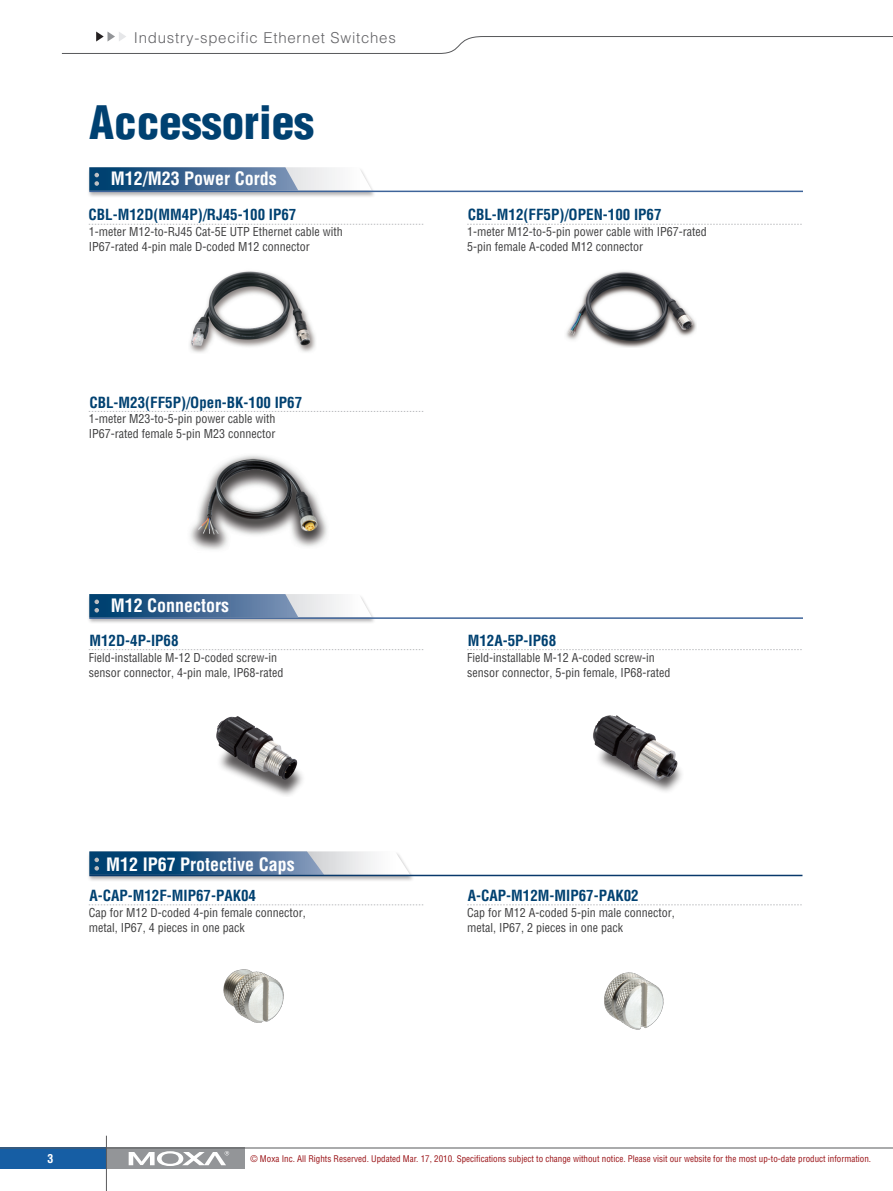
<style>
.page{position:relative;width:893px;height:1191px;background:#fff}
.page>*{position:absolute;margin:0;border:0;box-sizing:border-box;transform-origin:0 0}
.t1{font:900 condensed 45px "Helvetica";color:#004171}
.t2{font:700 condensed 18px "Helvetica";color:#fff}
.t3{font:700 condensed 15px "Helvetica";color:#004171}
.t4{font:300 15px "Helvetica";letter-spacing:.05em;color:#636366}
.t5{font:condensed 12px/15px "Helvetica";color:#3e3e3f}
.t6{font:700 condensed 12px "Helvetica";color:#fff}
.t7{font:condensed 9px "Helvetica";color:#9a1317}
</style>
<div class="page">
<div style="left:0;top:1147px;width:106px;height:22px;background:#165ea4"></div>
<div style="left:106px;top:1147px;width:138px;height:22px;background:#939598"></div>
<hr style="left:0;top:1147px;width:893px;height:1px;background:#57585a">
<svg style="left:129px;top:1151px;width:100px;height:15px"></svg>
<hr style="left:106px;top:1135px;width:1px;height:56px;background:#59595c">
<svg style="left:61px;top:32px;width:832px;height:22px"></svg>
<div style="left:87px;top:594px;width:290px;height:30px;background:#231f20;opacity:.35"></div>
<hr style="left:89px;top:617px;width:714px;height:2px;background:#3e649a">
<svg style="left:89px;top:594px;width:283px;height:23px"></svg>
<div style="left:87px;top:167px;width:290px;height:31px;background:#231f20;opacity:.35"></div>
<hr style="left:89px;top:191px;width:714px;height:1px;background:#3e649a">
<svg style="left:89px;top:167px;width:283px;height:24px"></svg>
<div style="left:87px;top:851px;width:327px;height:31px;background:#231f20;opacity:.35"></div>
<hr style="left:89px;top:874px;width:713px;height:2px;background:#08396b">
<svg style="left:89px;top:851px;width:321px;height:24px;background:#6688a7"></svg>
<img style="left:190px;top:455px;width:137px;height:95px">
<svg style="left:89px;top:224px;width:335px;height:1px"></svg>
<svg style="left:89px;top:649px;width:335px;height:1px"></svg>
<svg style="left:89px;top:904px;width:335px;height:1px"></svg>
<svg style="left:89px;top:411px;width:335px;height:1px"></svg>
<svg style="left:467px;top:224px;width:335px;height:1px"></svg>
<svg style="left:467px;top:649px;width:335px;height:1px"></svg>
<svg style="left:467px;top:904px;width:335px;height:1px"></svg>
<img style="left:189px;top:271px;width:127px;height:82px">
<img style="left:566px;top:271px;width:131px;height:76px">
<div style="left:215px;top:727px;width:90px;height:70px;background:#231f20;opacity:.75"></div>
<svg style="left:215px;top:727px;width:88px;height:49px"></svg>
<img style="left:216px;top:716px;width:81px;height:63px">
<div style="left:594px;top:724px;width:90px;height:69px;background:#231f20;opacity:.75"></div>
<svg style="left:677px;top:724px;width:4px;height:49px"></svg>
<img style="left:593px;top:715px;width:84px;height:66px">
<img style="left:223px;top:969px;width:61px;height:53px">
<img style="left:604px;top:972px;width:60px;height:58px">
<p class="t4" style="left:134px;top:29px;width:263px">Industry-specific Ethernet Switches</p>
<h1 class="t1" style="left:89px;top:94px;width:226px">Accessories</h1>
<h2 class="t2" style="left:111px;top:168px;width:168px">M12/M23 Power Cords</h2>
<p class="t3" style="left:88px;top:206px;width:209px">CBL-M12D(MM4P)/RJ45-100 IP67</p>
<p class="t5" style="left:89px;top:224px;width:255px">1-meter M12-to-RJ45 Cat-5E UTP Ethernet cable with<br>IP67-rated 4-pin male D-coded M12 connector</p>
<p class="t3" style="left:89px;top:393px;width:214px">CBL-M23(FF5P)/Open-BK-100 IP67</p>
<p class="t5" style="left:89px;top:411px;width:188px">1-meter M23-to-5-pin power cable with<br>IP67-rated female 5-pin M23 connector</p>
<h2 class="t2" style="left:111px;top:594px;width:120px">M12 Connectors</h2>
<p class="t3" style="left:89px;top:631px;width:91px">M12D-4P-IP68</p>
<p class="t5" style="left:89px;top:649px;width:196px">Field-installable M-12 D-coded screw-in sensor connector, 4-pin male, IP68-rated</p>
<h2 class="t2" style="left:106px;top:853px;width:190px">M12 IP67 Protective Caps</h2>
<p class="t3" style="left:89px;top:886px;width:168px">A-CAP-M12F-MIP67-PAK04</p>
<p class="t5" style="left:89px;top:904px;width:218px">Cap for M12 D-coded 4-pin female connector, metal, IP67, 4 pieces in one pack</p>
<p class="t3" style="left:468px;top:206px;width:195px">CBL-M12(FF5P)/OPEN-100 IP67</p>
<p class="t5" style="left:467px;top:224px;width:241px">1-meter M12-to-5-pin power cable with IP67-rated<br>5-pin female A-coded M12 connector</p>
<p class="t3" style="left:468px;top:631px;width:90px">M12A-5P-IP68</p>
<p class="t5" style="left:467px;top:649px;width:205px">Field-installable M-12 A-coded screw-in sensor connector, 5-pin female, IP68-rated</p>
<p class="t3" style="left:468px;top:886px;width:172px">A-CAP-M12M-MIP67-PAK02</p>
<p class="t5" style="left:467px;top:904px;width:209px">Cap for M12 A-coded 5-pin male connector, metal, IP67, 2 pieces in one pack</p>
<p class="t6" style="left:47px;top:1151px;width:8px">3</p>
<p class="t7" style="left:250px;top:1153px;width:622px">© Moxa Inc. All Rights Reserved. Updated Mar. 17, 2010. Specifications subject to change without notice. Please visit our website for the most up-to-date product information.</p>
</div>
